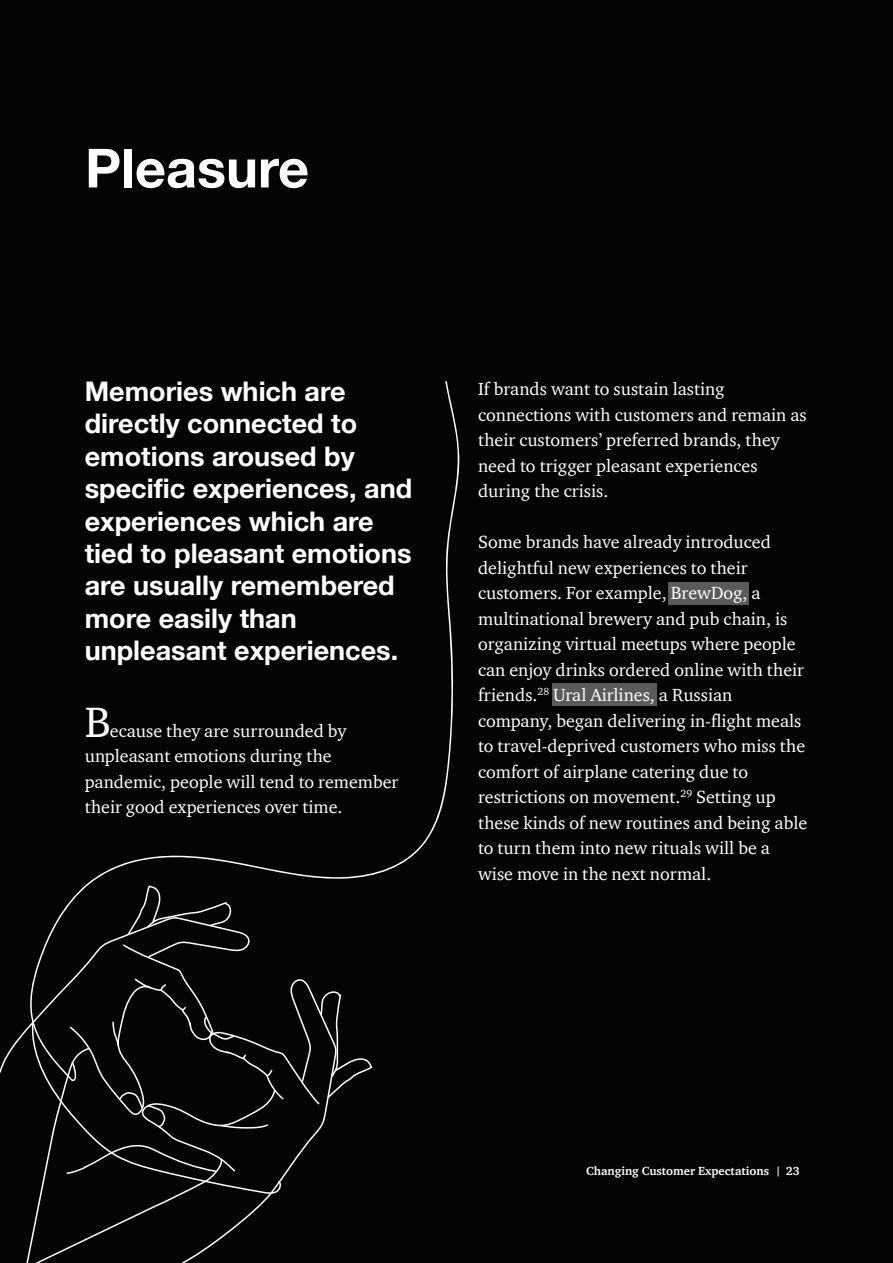
<style>
.page{position:relative;width:893px;height:1263px;background:#040503}
.page>*{position:absolute;margin:0;border:0;box-sizing:border-box;transform-origin:0 0}
.t1{font:700 54px "Helvetica Neue";color:#fff}
.t2{font:43.5px "ITC Charter Com";color:#fff}
.t3{font:700 27px/32.4px "Helvetica Neue";color:#fff}
.t4{font:18px/25.5px "ITC Charter Com";color:#fff}
.t5{font:700 12px "ITC Charter Com";color:#fff}
</style>
<div class="page">
<div style="left:668px;top:582px;width:81px;height:23px;background:#5b5c5a"></div>
<div style="left:552px;top:683px;width:105px;height:23px;background:#5b5c5a"></div>
<svg style="left:86px;top:381px;width:374px;height:504px"></svg>
<svg style="left:0;top:885px;width:373px;height:378px"></svg>
<h1 class="t1" style="left:85px;top:126px;width:225px">Pleasure</h1>
<h3 class="t3" style="left:85px;top:376px;width:329px">Memories which are directly connected to emotions aroused by specific experiences, and experiences which are tied to pleasant emotions are usually remembered more easily than unpleasant experiences.</h3>
<h2 class="t2" style="left:85px;top:695px;width:28px">B</h2>
<p class="t4" style="left:85px;top:718px;width:315px;text-indent:25px">ecause they are surrounded by unpleasant emotions during the pandemic, people will tend to remember their good experiences over time.</p>
<p class="t4" style="left:478px;top:376px;width:330px">If brands want to sustain lasting connections with customers and remain as their customers’ preferred brands, they need to trigger pleasant experiences during the crisis.</p>
<p class="t4" style="left:478px;top:529px;width:331px">Some brands have already introduced delightful new experiences to their customers. For example, BrewDog, a multinational brewery and pub chain, is organizing virtual meetups where people can enjoy drinks ordered online with their friends.<sup>28</sup> Ural Airlines, a Russian company, began delivering in-flight meals to travel-deprived customers who miss the comfort of airplane catering due to restrictions on movement.<sup>29</sup> Setting up these kinds of new routines and being able to turn them into new rituals will be a wise move in the next normal.</p>
<p class="t5" style="left:586px;top:1164px;width:184px">Changing Customer Expectations</p>
<p class="t5" style="left:786px;top:1164px;width:15px">23</p>
</div>
